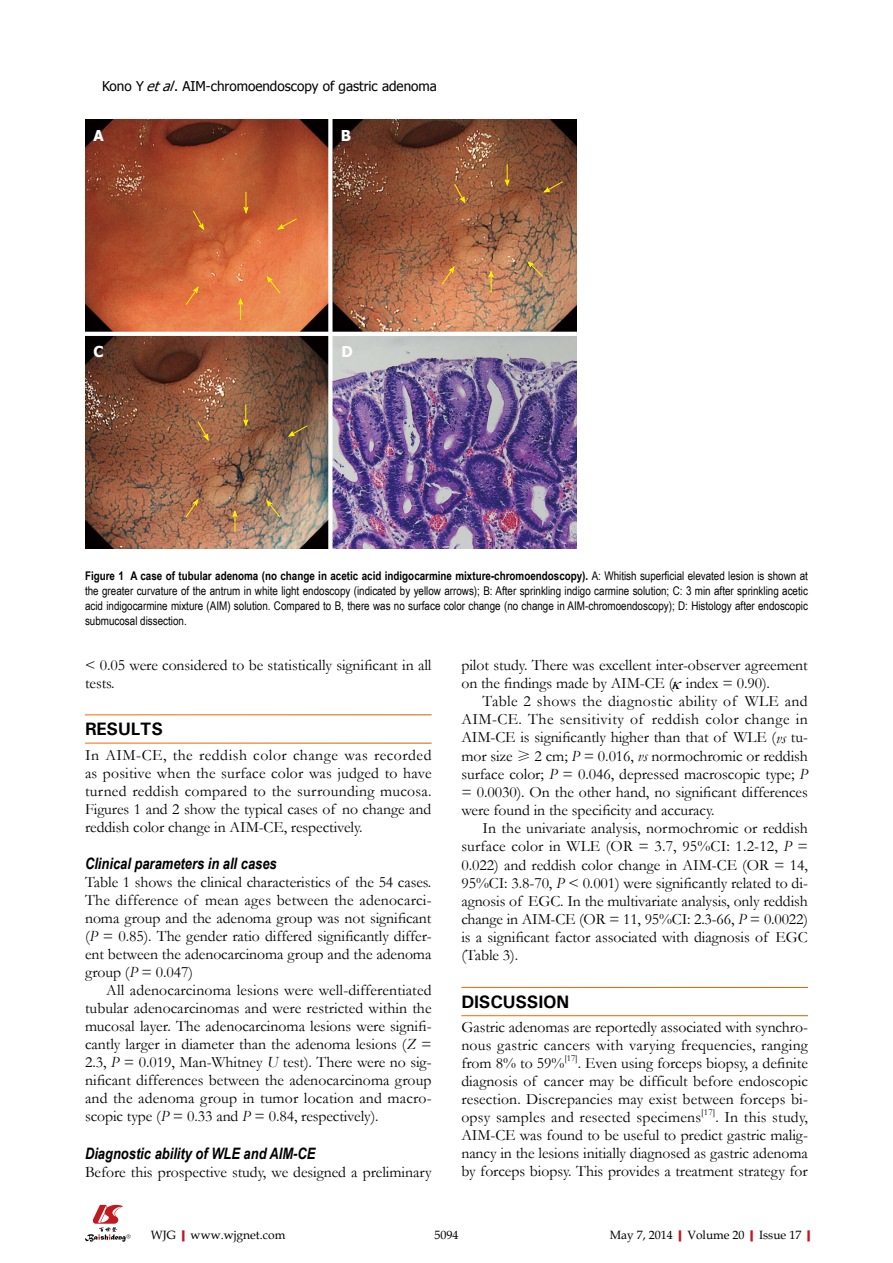
<style>
.page{position:relative;width:893px;height:1263px;background:#fff}
.page>*{position:absolute;margin:0;border:0;box-sizing:border-box;transform-origin:0 0}
.t1{font:700 18px "Univers";letter-spacing:-.01em;color:#000}
.t2{font:15.75px/18px "Garamond";letter-spacing:-.005em;color:#000;text-align:justify}
.t3{font:italic 700 15.75px "Arial Narrow";color:#000}
.t4{font:700 15px "Tahoma";color:#fff}
.t5{font:13.5px "Tahoma";color:#000}
.t6{font:12px/15px "Arial Narrow";color:#000;text-align:justify}
.t7{font:12px "Book Antiqua";color:#000}
.t8{font:9.15px "Garamond";color:#000}
.s1{font-style:italic}
.s2{font-weight:700}
.s3{font-family:"Sim Sun";font-size:14.25px}
.s4{font-weight:700;color:#c01920}
</style>
<div class="page">
<svg style="left:85px;top:1205px;width:46px;height:37px"></svg>
<img style="left:85px;top:119px;width:491px;height:430px">
<div style="left:328px;top:116px;width:5px;height:437px;background:#fff"></div>
<hr style="left:82px;top:332px;width:497px;height:4px;background:#fff">
<svg style="left:238px;top:299px;width:5px;height:21px"></svg>
<svg style="left:267px;top:276px;width:14px;height:18px"></svg>
<svg style="left:278px;top:218px;width:19px;height:12px"></svg>
<svg style="left:243px;top:192px;width:5px;height:21px"></svg>
<svg style="left:193px;top:210px;width:11px;height:20px"></svg>
<svg style="left:185px;top:287px;width:14px;height:18px"></svg>
<svg style="left:489px;top:271px;width:5px;height:22px"></svg>
<svg style="left:527px;top:261px;width:16px;height:16px"></svg>
<svg style="left:544px;top:181px;width:19px;height:12px"></svg>
<svg style="left:505px;top:164px;width:5px;height:22px"></svg>
<svg style="left:454px;top:183px;width:11px;height:20px"></svg>
<svg style="left:441px;top:267px;width:13px;height:18px"></svg>
<svg style="left:232px;top:511px;width:5px;height:21px"></svg>
<svg style="left:266px;top:500px;width:15px;height:18px"></svg>
<svg style="left:288px;top:425px;width:20px;height:12px"></svg>
<svg style="left:243px;top:404px;width:5px;height:22px"></svg>
<svg style="left:197px;top:421px;width:12px;height:19px"></svg>
<svg style="left:185px;top:499px;width:13px;height:19px"></svg>
<p class="t5" style="left:102px;top:77px;width:336px">Kono Y <span class="s1">etal</span>. AIM-chromoendoscopy of gastric adenoma</p>
<p class="t4" style="left:94px;top:125px;width:12px">A</p>
<p class="t4" style="left:341px;top:125px;width:12px">B</p>
<p class="t4" style="left:94px;top:341px;width:12px">C</p>
<p class="t4" style="left:342px;top:341px;width:13px">D</p>
<p class="t6" style="left:85px;top:568px;width:724px"><span class="s2">Figure 1 A case of tubular adenoma (no change in acetic acid indigocarmine mixture-chromoendoscopy).</span> A: Whitish superficial elevated lesion is shown at the greater curvature of the antrum in white light endoscopy (indicated by yellow arrows); B: After sprinkling indigo carmine solution; C: 3 min after sprinkling acetic acid indigocarmine mixture (AIM) solution. Compared to B, there was no surface color change (no change in AIM-chromoendoscopy); D: Histology after endoscopic submucosal dissection.</p>
<p class="t2" style="left:85px;top:655px;width:348px">&lt; 0.05 were considered to be statistically significant in all tests.</p>
<p class="t1" style="left:85px;top:717px;width:79px">RESULTS</p>
<p class="t2" style="left:85px;top:745px;width:348px">In AIM-CE, the reddish color change was recorded as positive when the surface color was judged to have turned reddish compared to the surrounding mucosa.<br>Figures 1 and 2 show the typical cases of no change and reddish color change in AIM-CE, respectively.</p>
<p class="t3" style="left:85px;top:852px;width:193px">Clinical parameters in all cases</p>
<p class="t2" style="left:85px;top:873px;width:348px">Table 1 shows the clinical characteristics of the 54 cases.<br>The difference of mean ages between the adenocarci&shy;noma group and the adenoma group was not significant (<span class="s1">P</span> = 0.85). The gender ratio differed significantly differ&shy;ent between the adenocarcinoma group and the adenoma group (<span class="s1">P</span> = 0.047)</p>
<p class="t2" style="left:85px;top:981px;width:348px;text-indent:21px">All adenocarcinoma lesions were well-differentiated tubular adenocarcinomas and were restricted within the mucosal layer. The adenocarcinoma lesions were signifi&shy;cantly larger in diameter than the adenoma lesions (<span class="s1">Z</span> = 2.3, <span class="s1">P</span> = 0.019, Man-Whitney <span class="s1">U</span> test). There were no sig&shy;nificant differences between the adenocarcinoma group and the adenoma group in tumor location and macro&shy;scopic type (<span class="s1">P</span> = 0.33 and <span class="s1">P</span> = 0.84, respectively).</p>
<p class="t3" style="left:85px;top:1141px;width:232px">Diagnostic ability of WLE and AIM-CE</p>
<p class="t2" style="left:85px;top:1162px;width:348px">Before this prospective study, we designed a preliminary</p>
<p class="t2" style="left:461px;top:655px;width:348px">pilot study. There was excellent inter-observer agreement on the findings made by AIM-CE ( index = 0.90).</p>
<p class="t2" style="left:461px;top:692px;width:348px;text-indent:21px">Table 2 shows the diagnostic ability of WLE and AIM-CE. The sensitivity of reddish color change in AIM-CE is significantly higher than that of WLE (<span class="s1">vs</span> tu&shy;mor size <span class="s3">≥</span> 2 cm; <span class="s1">P</span> = 0.016, <span class="s1">vs</span> normochromic or reddish surface color; <span class="s1">P</span> = 0.046, depressed macroscopic type; <span class="s1">P </span>= 0.0030). On the other hand, no significant differences were found in the specificity and accuracy.</p>
<p class="t2" style="left:461px;top:819px;width:348px;text-indent:21px">In the univariate analysis, normochromic or reddish surface color in WLE (OR = 3.7, 95%CI: 1.2-12, <span class="s1">P</span> = 0.022) and reddish color change in AIM-CE (OR = 14, 95%CI: 3.8-70, <span class="s1">P</span> &lt; 0.001) were significantly related to di&shy;agnosis of EGC. In the multivariate analysis, only reddish change in AIM-CE (OR = 11, 95%CI: 2.3-66, <span class="s1">P</span> = 0.0022) is a significant factor associated with diagnosis of EGC (Table 3).</p>
<p class="t1" style="left:461px;top:990px;width:110px">DISCUSSION</p>
<p class="t2" style="left:461px;top:1018px;width:348px">Gastric adenomas are reportedly associated with synchro&shy;nous gastric cancers with varying frequencies, ranging from 8% to 59%</p>
<p class="t8" style="left:564px;top:1052px;width:15px">[17]</p>
<p class="t2" style="left:461px;top:1054px;width:348px;text-indent:116px">. Even using forceps biopsy, a definite diagnosis of cancer may be difficult before endoscopic resection. Discrepancies may exist between forceps bi&shy;opsy samples and resected specimens</p>
<p class="t8" style="left:701px;top:1106px;width:15px">[17]</p>
<p class="t2" style="left:461px;top:1108px;width:348px;text-indent:254px">. In this study, AIM-CE was found to be useful to predict gastric malig&shy;nancy in the lesions initially diagnosed as gastric adenoma by forceps biopsy. This provides a treatment strategy for</p>
<p class="t7" style="left:151px;top:1226px;width:136px">WJG<span class="s4">|</span>www.wjgnet.com</p>
<p class="t7" style="left:434px;top:1226px;width:25px">5094</p>
<p class="t7" style="left:610px;top:1226px;width:208px">May 7, 2014<span class="s4">|</span>Volume 20<span class="s4">|</span>Issue 17<span class="s4">|</span></p>
</div>
